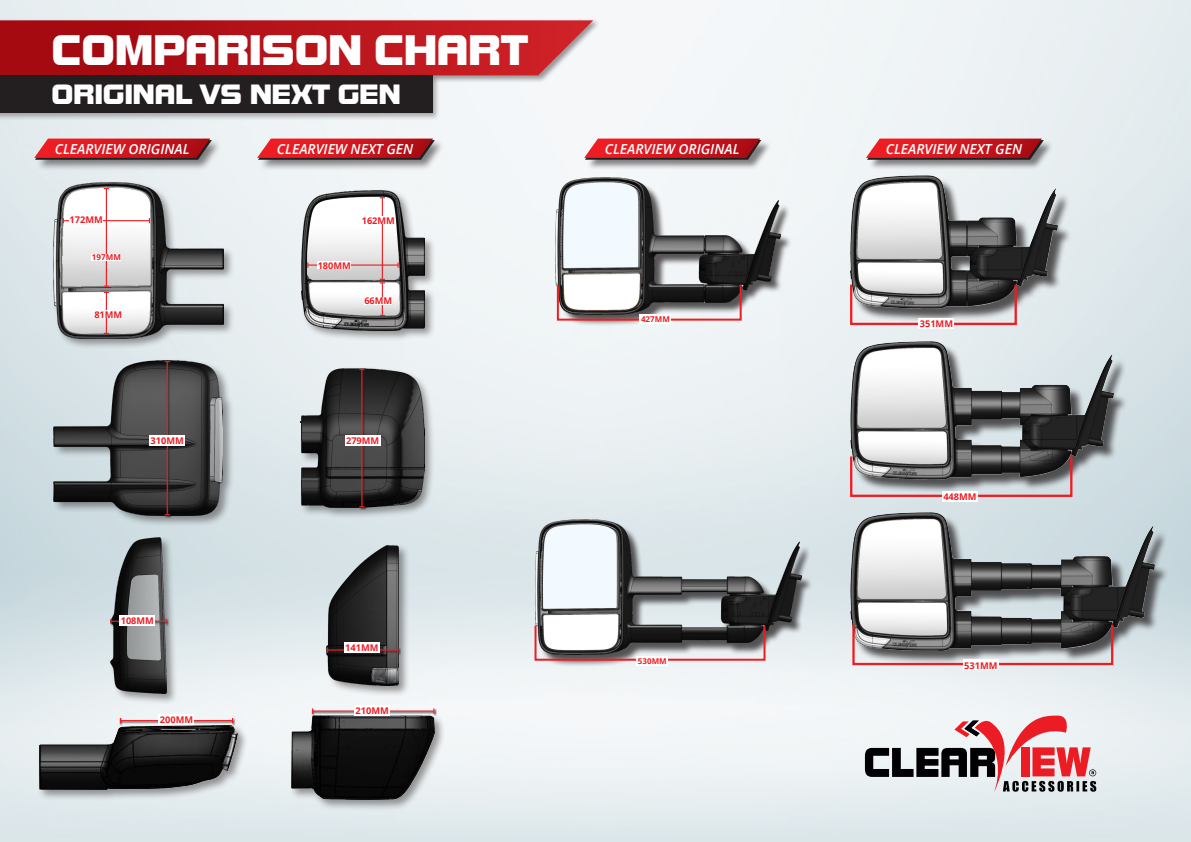
<style>
.page{position:relative;width:1191px;height:842px;background:#fff}
.page>*{position:absolute;margin:0;border:0;box-sizing:border-box;transform-origin:0 0}
.t1{font:41.4px "Boss";color:#fff}
.t2{font:27px "Boss";color:#fff}
.t3{font:italic 600 13.8px "Open Sans";color:#fff}
.marketing_body_copy{font:700 9.2px "Open Sans";color:#ee1d23}
.marketing_body_copy-2{font:700 8.1px "Open Sans";color:#ee1d23}
.marketing_body_copy-3{font:700 8px "Open Sans";color:#ee1d23}
</style>
<div class="page">
<img style="left:0;top:0;width:1191px;height:842px">
<div style="left:52px;top:359px;width:182px;height:168px;background:#231f20;opacity:.45"></div>
<img style="left:54px;top:360px;width:169px;height:155px">
<div style="left:51px;top:181px;width:184px;height:169px;background:#231f20;opacity:.45"></div>
<img style="left:53px;top:182px;width:171px;height:156px">
<div style="left:109px;top:535px;width:69px;height:170px;background:#231f20;opacity:.45"></div>
<img style="left:110px;top:537px;width:56px;height:157px">
<div style="left:38px;top:723px;width:210px;height:78px;background:#231f20;opacity:.45"></div>
<img style="left:40px;top:725px;width:197px;height:65px">
<hr style="left:63px;top:220px;width:86px;height:1px;background:#ee2026">
<hr style="left:106px;top:189px;width:1px;height:97px;background:#ee2026">
<hr style="left:106px;top:292px;width:1px;height:41px;background:#ee2026">
<svg style="left:104px;top:286px;width:5px;height:7px"></svg>
<div style="left:164px;top:360px;width:8px;height:158px;background:#231f20;opacity:.85"></div>
<hr style="left:167px;top:362px;width:1px;height:153px;background:#ee2026">
<div style="left:110px;top:618px;width:59px;height:8px;background:#231f20;opacity:.85"></div>
<hr style="left:111px;top:621px;width:55px;height:1px;background:#ee2026">
<div style="left:119px;top:717px;width:117px;height:9px;background:#231f20;opacity:.85"></div>
<hr style="left:120px;top:720px;width:112px;height:1px;background:#ee2026">
<div style="left:300px;top:366px;width:136px;height:153px;background:#231f20;opacity:.45"></div>
<img style="left:302px;top:368px;width:122px;height:139px">
<div style="left:299px;top:189px;width:137px;height:153px;background:#231f20;opacity:.45"></div>
<img style="left:301px;top:190px;width:123px;height:141px">
<div style="left:325px;top:543px;width:85px;height:154px;background:#231f20;opacity:.45"></div>
<img style="left:327px;top:545px;width:72px;height:141px">
<div style="left:289px;top:714px;width:157px;height:97px;background:#231f20;opacity:.45"></div>
<img style="left:291px;top:716px;width:143px;height:83px">
<hr style="left:308px;top:264px;width:90px;height:2px;background:#ee2026">
<svg style="left:397px;top:262px;width:2px;height:6px"></svg>
<hr style="left:382px;top:198px;width:1px;height:81px;background:#ee2026">
<hr style="left:382px;top:283px;width:1px;height:32px;background:#ee2026">
<svg style="left:380px;top:279px;width:5px;height:4px"></svg>
<div style="left:359px;top:368px;width:8px;height:142px;background:#231f20;opacity:.85"></div>
<hr style="left:361px;top:369px;width:1px;height:138px;background:#ee2026">
<div style="left:326px;top:647px;width:75px;height:8px;background:#231f20;opacity:.85"></div>
<hr style="left:328px;top:649px;width:70px;height:2px;background:#ee2026">
<div style="left:311px;top:708px;width:126px;height:8px;background:#231f20;opacity:.85"></div>
<hr style="left:312px;top:710px;width:122px;height:2px;background:#ee2026">
<div style="left:35px;top:139px;width:410px;height:32px;background:#231f20;opacity:.55"></div>
<svg style="left:36px;top:140px;width:176px;height:20px"></svg>
<svg style="left:34px;top:139px;width:176px;height:19px;background:#ce2128"></svg>
<svg style="left:259px;top:140px;width:176px;height:20px"></svg>
<svg style="left:257px;top:139px;width:176px;height:19px;background:#ce2128"></svg>
<div style="left:362px;top:216px;width:33px;height:7px;background:#fff"></div>
<div style="left:318px;top:262px;width:33px;height:7px;background:#fff"></div>
<div style="left:364px;top:297px;width:28px;height:7px;background:#fff"></div>
<div style="left:70px;top:216px;width:33px;height:7px;background:#fff"></div>
<div style="left:92px;top:254px;width:29px;height:6px;background:#fff"></div>
<div style="left:94px;top:311px;width:28px;height:7px;background:#fff"></div>
<div style="left:149px;top:435px;width:36px;height:11px;background:#fff"></div>
<div style="left:119px;top:615px;width:36px;height:11px;background:#fff"></div>
<div style="left:158px;top:714px;width:36px;height:11px;background:#fff"></div>
<div style="left:345px;top:435px;width:36px;height:11px;background:#fff"></div>
<div style="left:344px;top:642px;width:36px;height:11px;background:#fff"></div>
<div style="left:354px;top:705px;width:36px;height:11px;background:#fff"></div>
<div style="left:868px;top:140px;width:185px;height:30px;background:#231f20;opacity:.55"></div>
<div style="left:867px;top:140px;width:176px;height:20px;background:#231f20"></div>
<svg style="left:866px;top:139px;width:176px;height:19px;background:#ce2128"></svg>
<div style="left:852px;top:177px;width:219px;height:146px;background:#231f20;opacity:.75"></div>
<img style="left:850px;top:175px;width:207px;height:134px">
<div style="left:850px;top:283px;width:166px;height:42px;border:2px solid #ee1d23"></div>
<div style="left:918px;top:318px;width:36px;height:11px;background:#fff"></div>
<div style="left:852px;top:514px;width:317px;height:151px;background:#231f20;opacity:.75"></div>
<img style="left:850px;top:512px;width:305px;height:139px">
<div style="left:852px;top:623px;width:261px;height:42px;border:2px solid #ee1d23"></div>
<div style="left:963px;top:660px;width:36px;height:10px;background:#fff"></div>
<div style="left:851px;top:343px;width:276px;height:151px;background:#231f20;opacity:.75"></div>
<img style="left:850px;top:341px;width:263px;height:139px">
<div style="left:850px;top:455px;width:222px;height:42px;border:2px solid #ee1d23"></div>
<div style="left:942px;top:492px;width:36px;height:10px;background:#fff"></div>
<div style="left:586px;top:140px;width:186px;height:30px;background:#231f20;opacity:.55"></div>
<svg style="left:585px;top:140px;width:176px;height:19px"></svg>
<svg style="left:584px;top:139px;width:176px;height:19px;background:#cf2228"></svg>
<div style="left:557px;top:180px;width:235px;height:147px;background:#231f20;opacity:.75"></div>
<img style="left:555px;top:178px;width:225px;height:136px">
<div style="left:557px;top:285px;width:184px;height:36px;border:2px solid #ee1d23"></div>
<div style="left:640px;top:314px;width:31px;height:9px;background:#fff"></div>
<div style="left:537px;top:522px;width:276px;height:145px;background:#231f20;opacity:.75"></div>
<img style="left:535px;top:520px;width:266px;height:134px">
<div style="left:534px;top:625px;width:231px;height:36px;border:2px solid #ee1d23"></div>
<div style="left:637px;top:656px;width:31px;height:9px;background:#fff"></div>
<div style="left:0;top:19px;width:600px;height:64px;background:#231f20;opacity:.45"></div>
<svg style="left:0;top:20px;width:593px;height:55px;background:#b81d24"></svg>
<div style="left:0;top:74px;width:440px;height:47px;background:#231f20;opacity:.35"></div>
<div style="left:0;top:75px;width:432px;height:38px;background:#231f20"></div>
<svg style="left:865px;top:715px;width:231px;height:78px"></svg>
<p class="t1" style="left:52px;top:26px;width:478px">COMPARISON CHART</p>
<p class="t2" style="left:52px;top:79px;width:350px">ORIGINAL VS NEXT GEN</p>
<p class="t3" style="left:55px;top:139px;width:136px">CLEARVIEW ORIGINAL</p>
<p class="t3" style="left:277px;top:139px;width:138px">CLEARVIEW NEXT GEN</p>
<p class="marketing_body_copy" style="left:70px;top:213px;width:35px">172MM</p>
<p class="marketing_body_copy-2" style="left:92px;top:252px;width:31px">197MM</p>
<p class="marketing_body_copy" style="left:94px;top:308px;width:29px">81MM</p>
<p class="marketing_body_copy" style="left:151px;top:434px;width:35px">310MM</p>
<p class="marketing_body_copy" style="left:121px;top:614px;width:35px">108MM</p>
<p class="marketing_body_copy" style="left:160px;top:713px;width:35px">200MM</p>
<p class="marketing_body_copy" style="left:362px;top:214px;width:35px">162MM</p>
<p class="marketing_body_copy" style="left:318px;top:259px;width:35px">180MM</p>
<p class="marketing_body_copy" style="left:364px;top:294px;width:29px">66MM</p>
<p class="marketing_body_copy" style="left:346px;top:434px;width:35px">279MM</p>
<p class="marketing_body_copy" style="left:345px;top:641px;width:35px">141MM</p>
<p class="marketing_body_copy" style="left:355px;top:704px;width:35px">210MM</p>
<p class="t3" style="left:605px;top:139px;width:136px">CLEARVIEW ORIGINAL</p>
<p class="marketing_body_copy-3" style="left:641px;top:313px;width:30px">427MM</p>
<p class="marketing_body_copy-3" style="left:638px;top:655px;width:30px">530MM</p>
<p class="t3" style="left:885px;top:139px;width:138px">CLEARVIEW NEXT GEN</p>
<p class="marketing_body_copy" style="left:919px;top:317px;width:35px">351MM</p>
<p class="marketing_body_copy" style="left:943px;top:491px;width:35px">448MM</p>
<p class="marketing_body_copy" style="left:964px;top:659px;width:35px">531MM</p>
</div>
